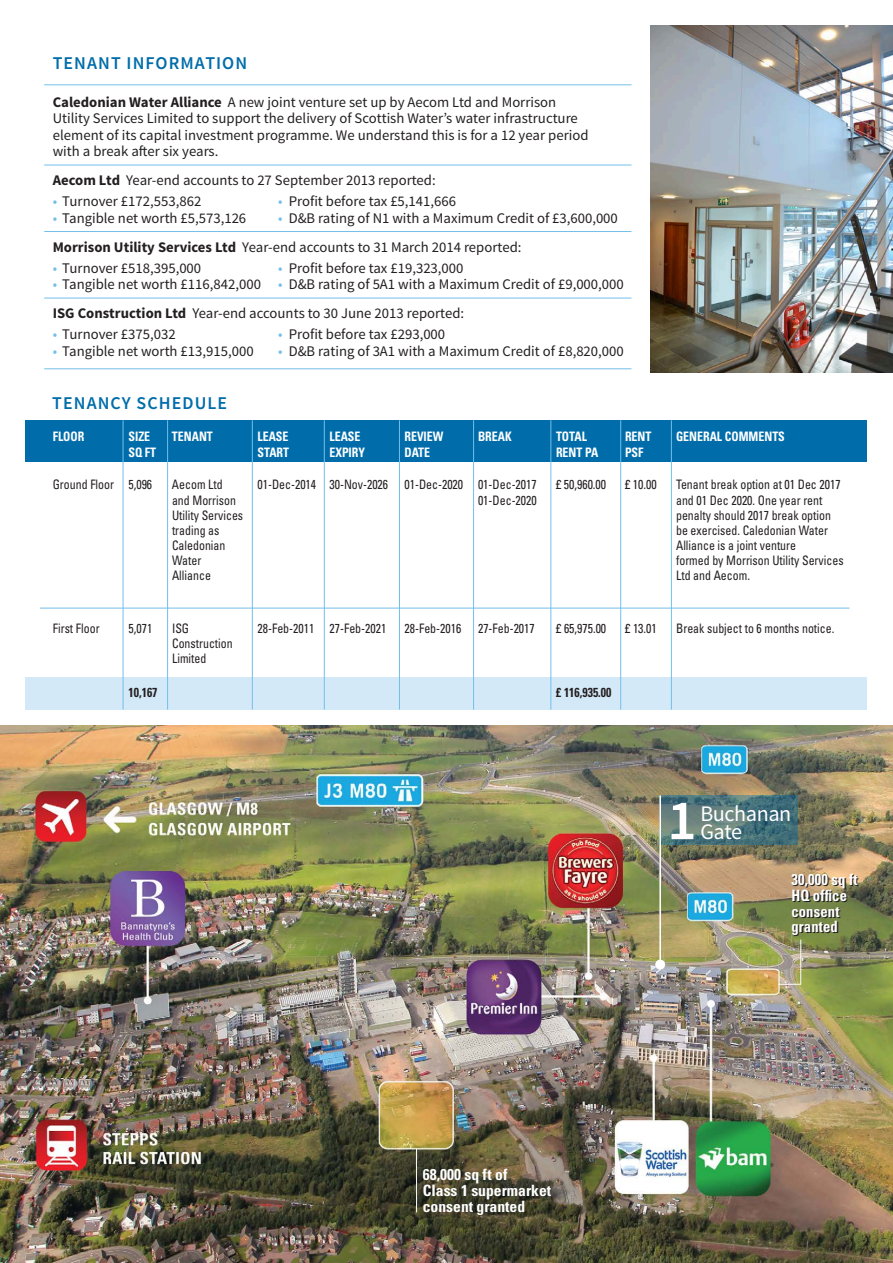
<style>
.page{position:relative;width:893px;height:1263px;background:#fff}
.page>*{position:absolute;margin:0;border:0;box-sizing:border-box;transform-origin:0 0}
.t1{font:600 57px "Source Sans Pro";color:#fff}
.t2{font:22.2px/17.4px "Source Sans Pro";letter-spacing:-.02em;color:#fff}
.t3{font:600 18px "Source Sans Pro";letter-spacing:.06em;color:#006daa}
.t4{font:700 condensed 15.6px/16.4px "Univers";color:#fff}
.t5{font:700 condensed 15.6px/15.9px "Univers";color:#fff;scale:.94 1}
.t6{font:14.7px/16.5px "Source Sans Pro";color:#231f20}
.t7{font:condensed 13.05px/15px "Univers";color:#231f20;scale:.91 1}
.t8{font:700 condensed 13.05px "Univers";color:#fff;scale:.91 1}
.t9{font:700 condensed 13.05px "Univers";color:#231f20;scale:.91 1}
.s1{font-weight:700}
.s2{color:#72bfeb}
</style>
<div class="page">
<img style="left:0;top:726px;width:893px;height:537px">
<div style="left:655px;top:959px;width:10px;height:10px;background:#fff;border-radius:50%"></div>
<svg style="left:778px;top:984px;width:22px;height:1px"></svg>
<hr style="left:800px;top:939px;width:1px;height:46px;background:#fff">
<hr style="left:416px;top:1149px;width:1px;height:63px;background:#fff">
<hr style="left:44px;top:84px;width:587px;height:1px;background:#72bfeb">
<hr style="left:44px;top:165px;width:587px;height:1px;background:#72bfeb">
<hr style="left:44px;top:231px;width:587px;height:1px;background:#72bfeb">
<hr style="left:44px;top:298px;width:587px;height:1px;background:#72bfeb">
<hr style="left:44px;top:368px;width:587px;height:1px;background:#72bfeb">
<div style="left:26px;top:420px;width:841px;height:42px;background:#006daa"></div>
<div style="left:26px;top:677px;width:841px;height:32px;background:#d4e9f8"></div>
<hr style="left:123px;top:420px;width:1px;height:289px;background:#72bfeb">
<hr style="left:167px;top:420px;width:1px;height:289px;background:#72bfeb">
<hr style="left:252px;top:420px;width:1px;height:289px;background:#72bfeb">
<hr style="left:324px;top:420px;width:1px;height:289px;background:#72bfeb">
<hr style="left:399px;top:420px;width:1px;height:289px;background:#72bfeb">
<hr style="left:473px;top:420px;width:1px;height:289px;background:#72bfeb">
<hr style="left:550px;top:420px;width:1px;height:289px;background:#72bfeb">
<hr style="left:620px;top:420px;width:1px;height:289px;background:#72bfeb">
<hr style="left:671px;top:420px;width:1px;height:289px;background:#72bfeb">
<hr style="left:40px;top:608px;width:809px;height:1px;background:#72bfeb">
<img style="left:651px;top:26px;width:242px;height:346px">
<svg style="left:661px;top:795px;width:137px;height:50px;background:#50767a"></svg>
<hr style="left:659px;top:795px;width:2px;height:166px;background:#fff">
<p class="t3" style="left:53px;top:51px;width:196px">TENANT INFORMATION</p>
<p class="t6" style="left:53px;top:94px;width:537px"><span class="s1">Caledonian Water Alliance</span> A new joint venture set up by Aecom Ltd and Morrison Utility Services Limited to support the delivery of Scottish Water’s water infrastructure element of its capital investment programme. We understand this is for a 12 year period with a break after six years.</p>
<p class="t6" style="left:53px;top:172px;width:385px"><span class="s1">Aecom Ltd</span> Year-end accounts to 27 September 2013 reported:</p>
<p class="t6" style="left:53px;top:193px;width:150px"><span class="s2">•</span> Turnover £172,553,862</p>
<p class="t6" style="left:278px;top:193px;width:179px"><span class="s2">•</span> Profit before tax £5,141,666</p>
<p class="t6" style="left:53px;top:210px;width:195px"><span class="s2">•</span> Tangible net worth £5,573,126</p>
<p class="t6" style="left:53px;top:203px;width:567px;line-height:29.2px;text-indent:225px"><span class="s2">•</span> D&amp;B rating of N1 with a Maximum Credit of £3,600,000<br><span class="s1">Morrison Utility Services Ltd</span> Year-end accounts to 31 March 2014 reported:</p>
<p class="t6" style="left:53px;top:260px;width:150px"><span class="s2">•</span> Turnover £518,395,000</p>
<p class="t6" style="left:278px;top:260px;width:187px"><span class="s2">•</span> Profit before tax £19,323,000</p>
<p class="t6" style="left:53px;top:270px;width:573px;line-height:29.2px"><span class="s2">•</span> Tangible net worth £116,842,000 <span class="s2">•</span> D&amp;B rating of 5A1 with a Maximum Credit of £9,000,000<br><span class="s1">ISG Construction Ltd</span> Year-end accounts to 30 June 2013 reported:</p>
<p class="t6" style="left:53px;top:326px;width:124px"><span class="s2">•</span> Turnover £375,032</p>
<p class="t6" style="left:278px;top:326px;width:168px"><span class="s2">•</span> Profit before tax £293,000</p>
<p class="t6" style="left:53px;top:343px;width:202px"><span class="s2">•</span> Tangible net worth £13,915,000</p>
<p class="t6" style="left:278px;top:343px;width:347px"><span class="s2">•</span> D&amp;B rating of 3A1 with a Maximum Credit of £8,820,000</p>
<p class="t3" style="left:52px;top:392px;width:176px">TENANCY SCHEDULE</p>
<p class="t8" style="left:53px;top:428px;width:36px">FLOOR</p>
<p class="t8" style="left:128px;top:428px;width:25px">SIZE</p>
<p class="t8" style="left:172px;top:428px;width:46px">TENANT</p>
<p class="t8" style="left:257px;top:428px;width:36px">LEASE</p>
<p class="t8" style="left:329px;top:428px;width:36px">LEASE</p>
<p class="t8" style="left:404px;top:428px;width:44px">REVIEW</p>
<p class="t8" style="left:478px;top:428px;width:38px">BREAK</p>
<p class="t8" style="left:556px;top:428px;width:36px">TOTAL</p>
<p class="t8" style="left:625px;top:428px;width:31px">RENT</p>
<p class="t8" style="left:676px;top:428px;width:121px">GENERAL COMMENTS</p>
<p class="t8" style="left:128px;top:444px;width:32px">SQ FT</p>
<p class="t8" style="left:257px;top:444px;width:36px">START</p>
<p class="t8" style="left:329px;top:444px;width:40px">EXPIRY</p>
<p class="t8" style="left:404px;top:444px;width:30px">DATE</p>
<p class="t8" style="left:556px;top:444px;width:48px">RENT PA</p>
<p class="t8" style="left:625px;top:444px;width:22px">PSF</p>
<p class="t7" style="left:53px;top:477px;width:111px">Ground Floor 5,096</p>
<p class="t7" style="left:172px;top:477px;width:57px">Aecom Ltd</p>
<p class="t7" style="left:257px;top:477px;width:145px">01-Dec-2014 30-Nov-2026</p>
<p class="t7" style="left:404px;top:477px;width:147px">01-Dec-2020 01-Dec-2017</p>
<p class="t7" style="left:556px;top:477px;width:57px">£ 50,960.00</p>
<p class="t7" style="left:625px;top:477px;width:36px">£ 10.00</p>
<p class="t7" style="left:676px;top:477px;width:182px">Tenant break option at 01 Dec 2017</p>
<p class="t7" style="left:172px;top:492px;width:72px">and Morrison</p>
<p class="t7" style="left:478px;top:492px;width:66px">01-Dec-2020</p>
<p class="t7" style="left:676px;top:492px;width:162px">and 01 Dec 2020. One year rent</p>
<p class="t7" style="left:172px;top:507px;width:80px">Utility Services</p>
<p class="t7" style="left:676px;top:507px;width:172px">penalty should 2017 break option</p>
<p class="t7" style="left:172px;top:522px;width:54px">trading as</p>
<p class="t7" style="left:676px;top:522px;width:169px">be exercised. Caledonian Water</p>
<p class="t7" style="left:172px;top:537px;width:60px">Caledonian</p>
<p class="t7" style="left:676px;top:537px;width:133px">Alliance is a joint venture</p>
<p class="t7" style="left:172px;top:552px;width:34px">Water</p>
<p class="t7" style="left:676px;top:552px;width:186px">formed by Morrison Utility Services</p>
<p class="t7" style="left:172px;top:567px;width:44px">Alliance</p>
<p class="t7" style="left:676px;top:567px;width:83px">Ltd and Aecom.</p>
<p class="t7" style="left:53px;top:621px;width:53px">First Floor</p>
<p class="t7" style="left:129px;top:621px;width:28px">5,071</p>
<p class="t7" style="left:172px;top:621px;width:20px">ISG</p>
<p class="t7" style="left:258px;top:621px;width:143px">28-Feb-2011 27-Feb-2021</p>
<p class="t7" style="left:405px;top:621px;width:64px">28-Feb-2016</p>
<p class="t7" style="left:478px;top:621px;width:64px">27-Feb-2017</p>
<p class="t7" style="left:556px;top:621px;width:57px">£ 65,975.00</p>
<p class="t7" style="left:625px;top:621px;width:36px">£ 13.01</p>
<p class="t7" style="left:676px;top:621px;width:175px">Break subject to 6 months notice.</p>
<p class="t7" style="left:172px;top:636px;width:68px">Construction<br>Limited</p>
<p class="t9" style="left:129px;top:685px;width:33px">10,167</p>
<p class="t9" style="left:556px;top:685px;width:62px">£ 116,935.00</p>
<h1 class="t1" style="left:667px;top:784px;width:31px">1</h1>
<h2 class="t2" style="left:700px;top:805px;width:92px">Buchanan<br>Gate</h2>
<p class="t4" style="left:423px;top:1166px;width:130px">68,000 sq ft of<br>Class 1 supermarket consent granted</p>
<p class="t5" style="left:791px;top:871px;width:72px">30,000 sq ft<br>HQ office consent granted</p>
</div>
